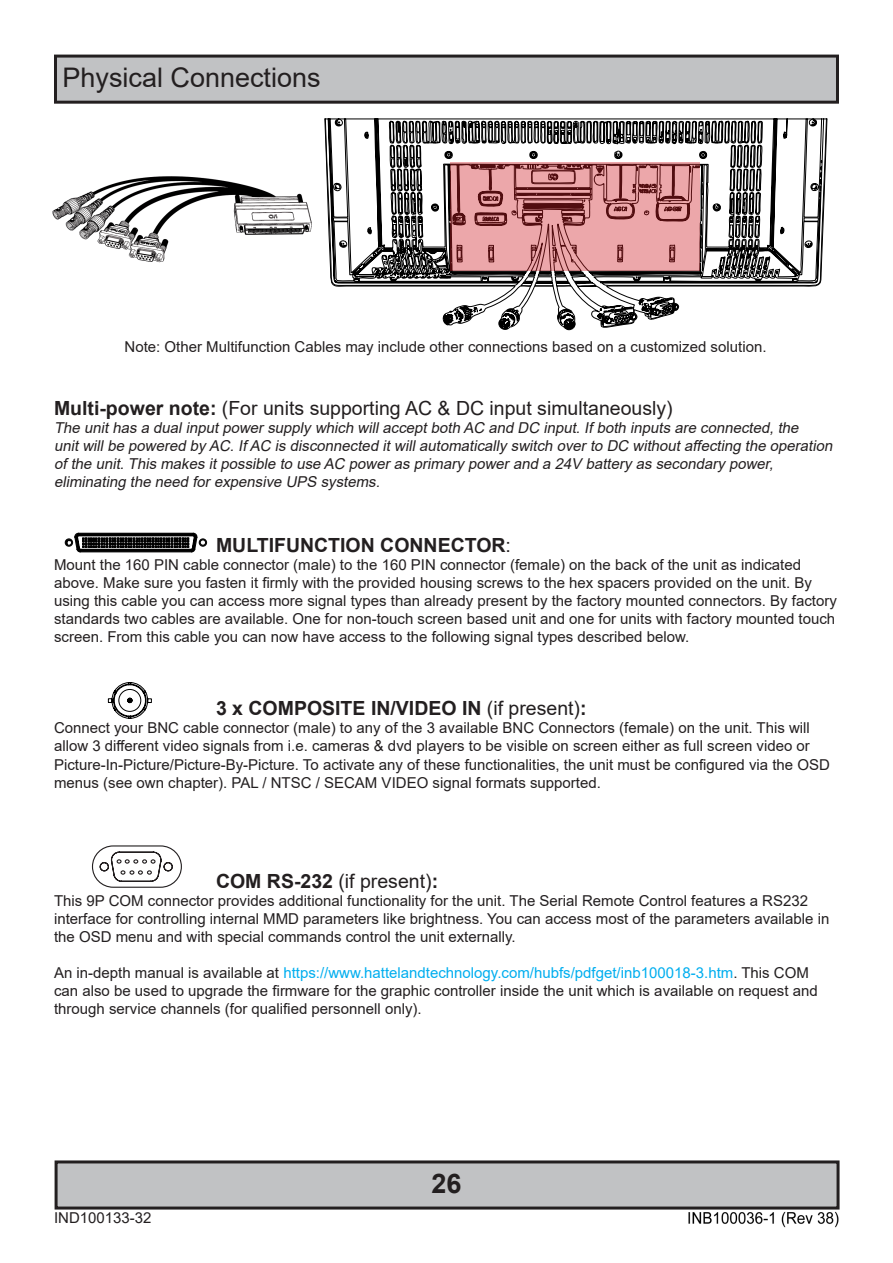
<style>
.page{position:relative;width:893px;height:1263px;background:#fff}
.page>*{position:absolute;margin:0;border:0;box-sizing:border-box;transform-origin:0 0}
.t1{font:27px "Arial";color:#231f20}
.t2{font:700 27px "Arial";color:#231f20}
.t3{font:19.5px "Arial";color:#231f20}
.t4{font:700 19.5px "Arial";color:#231f20}
.t5{font:15px/18px "Arial";color:#231f20}
.t6{font:italic 15px/18px "Arial";color:#231f20}
.s1{font-weight:700}
.s2{font-weight:400}
.s3{color:#00aeef}
</style>
<div class="page">
<div style="left:56px;top:1162px;width:782px;height:46px;background:#c1c2c4"></div>
<div style="left:55px;top:1160px;width:784px;height:49px;border:3px solid #231f20"></div>
<div style="left:56px;top:56px;width:781px;height:46px;background:#c1c2c4"></div>
<div style="left:54px;top:55px;width:785px;height:49px;border:3px solid #231f20"></div>
<img style="left:644px;top:1209px;width:195px;height:18px">
<svg style="left:64px;top:532px;width:143px;height:21px"></svg>
<svg style="left:108px;top:682px;width:44px;height:37px"></svg>
<svg style="left:91px;top:845px;width:91px;height:43px"></svg>
<svg style="left:335px;top:100px;width:477px;height:4px"></svg>
<svg style="left:324px;top:119px;width:502px;height:212px"></svg>
<svg style="left:325px;top:118px;width:502px;height:60px"></svg>
<svg style="left:450px;top:162px;width:250px;height:108px;fill:#eca7aa"></svg>
<img style="left:52px;top:176px;width:260px;height:87px">
<h1 class="t1" style="left:63px;top:59px;width:260px">Physical Connections</h1>
<p class="t5" style="left:124px;top:338px;width:643px">Note: Other Multifunction Cables may include other connections based on a customized solution.</p>
<p class="t3" style="left:54px;top:395px;width:620px"><span class="s1">Multi-power note:</span> (For units supporting AC &amp; DC input simultaneously)</p>
<p class="t6" style="left:54px;top:419px;width:750px">The unithas a dualinputpowersupply which willacceptboth AC and DC input.Ifboth inputs are connected,the</p>
<p class="t6" style="left:54px;top:437px;width:783px">unitwillbe powered by AC.IfAC is disconnected itwillautomatically switch overto DC withoutaffecting the operation ofthe unit.This makes itpossible to use AC poweras primary powerand a 24V battery as secondary power,</p>
<p class="t6" style="left:54px;top:473px;width:331px">eliminating the need forexpensive UPS systems.</p>
<p class="t4" style="left:216px;top:532px;width:296px">MULTIFUNCTION CONNECTOR<span class="s2">:</span></p>
<p class="t5" style="left:54px;top:556px;width:784px">Mount the 160 PIN cable connector (male) to the 160 PIN connector (female) on the back of the unit as indicated above. Make sure you fasten it firmly with the provided housing screws to the hex spacers provided on the unit. By using this cable you can access more signal types than already present by the factory mounted connectors. By factory standards two cables are available. One for non-touch screen based unit and one for units with factory mounted touch screen. From this cable you can now have access to the following signal types described below.</p>
<p class="t4" style="left:216px;top:695px;width:372px">3 x COMPOSITE IN/VIDEO IN <span class="s2">(if present)</span>:</p>
<p class="t5" style="left:54px;top:719px;width:777px">Connect your BNC cable connector (male) to any of the 3 available BNC Connectors (female) on the unit. This will allow 3 different video signals from i.e. cameras &amp; dvd players to be visible on screen either as full screen video or Picture-In-Picture/Picture-By-Picture. To activate any of these functionalities, the unit must be configured via the OSD menus (see own chapter). PAL / NTSC / SECAM VIDEO signal formats supported.</p>
<p class="t3" style="left:216px;top:867px;width:224px"><span class="s1">COM RS-232</span> (if present)<span class="s1">:</span></p>
<p class="t5" style="left:54px;top:891px;width:777px">This 9P COM connector provides additional functionality for the unit. The Serial Remote Control features a RS232 interface for controlling internal MMD parameters like brightness. You can access most of the parameters available in the OSD menu and with special commands control the unit externally.</p>
<p class="t5" style="left:54px;top:963px;width:765px">An in-depth manual is available at <span class="s3">https://www.hattelandtechnology.com/hubfs/pdfget/inb100018-3.htm</span>. This COM can also be used to upgrade the firmware for the graphic controller inside the unit which is available on request and through service channels (for qualified personnell only).</p>
<p class="t5" style="left:54px;top:1209px;width:99px">IND100133-32</p>
<h1 class="t2" style="left:431px;top:1164px;width:32px">26</h1>
</div>
